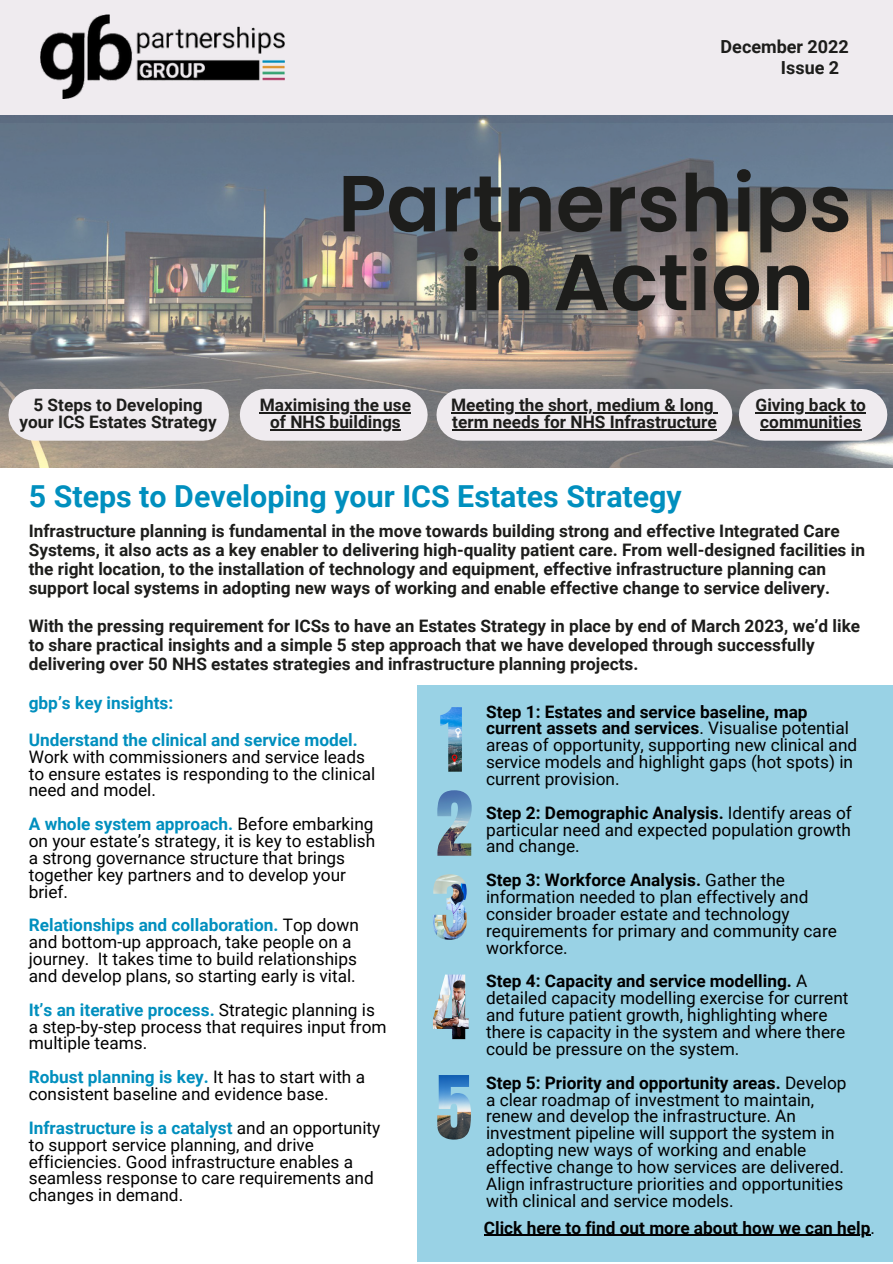
<style>
.page{position:relative;width:893px;height:1264px;background:#fff}
.page>*{position:absolute;margin:0;border:0;box-sizing:border-box;transform-origin:0 0}
.t1{font:600 79.5px/78.8px "Poppins";color:#1d1d1b}
.t2{font:700 30.3px "Roboto";color:#008fbe}
.t3{font:700 18px/21.1px "Roboto";color:#1d1d1b}
.t4{font:17.25px/16.8px "Roboto";color:#000}
.t5{font:700 17.25px/19px "Roboto";color:#1d1d1b}
.t6{font:700 17.25px "Roboto";color:#008fbe}
.t7{font:700 17.25px "Roboto";color:#000}
.s1{font-weight:700}
.s2{font-weight:400}
.s3{font-weight:700;color:#008fbe}
</style>
<div class="page">
<div style="left:0;top:0;width:892px;height:122px;background:#efebef"></div>
<img style="left:0;top:115px;width:892px;height:352px">
<img style="left:41px;top:15px;width:244px;height:83px">
<div style="left:266px;top:389px;width:136px;height:52px;background:#efebef"></div>
<div style="left:462px;top:389px;width:244px;height:51px;background:#efebef"></div>
<div style="left:34px;top:389px;width:169px;height:52px;background:#efebef"></div>
<div style="left:764px;top:389px;width:97px;height:52px;background:#efebef"></div>
<div style="left:417px;top:685px;width:475px;height:577px;background:#99d2e5"></div>
<img style="left:440px;top:707px;width:22px;height:64px">
<img style="left:437px;top:790px;width:34px;height:65px">
<img style="left:433px;top:874px;width:33px;height:65px">
<img style="left:433px;top:974px;width:35px;height:65px">
<img style="left:437px;top:1075px;width:34px;height:64px">
<hr style="left:260px;top:412px;width:151px;height:2px;background:#1d1d1b">
<hr style="left:270px;top:429px;width:131px;height:1px;background:#1d1d1b">
<hr style="left:451px;top:412px;width:262px;height:2px;background:#1d1d1b">
<hr style="left:452px;top:429px;width:264px;height:1px;background:#1d1d1b">
<hr style="left:755px;top:412px;width:110px;height:2px;background:#1d1d1b">
<hr style="left:760px;top:429px;width:101px;height:1px;background:#1d1d1b">
<hr style="left:484px;top:1234px;width:386px;height:1px;background:#000">
<p class="t3" style="left:780px;top:36px;width:69px;text-indent:-60px">December 2022<br>Issue 2</p>
<p class="t5" style="left:19px;top:397px;width:199px;line-height:16.8px;text-align:center">5 Steps to Developing your ICS Estates Strategy</p>
<h1 class="t1" style="left:459px;top:164px;width:394px;text-indent:-122px">Partnerships in Action</h1>
<p class="t5" style="left:260px;top:397px;width:153px;line-height:16.8px;text-align:center">Maximising the use of NHS buildings</p>
<p class="t5" style="left:451px;top:397px;width:267px;line-height:16.8px">Meeting the short, medium &amp; long term needs for NHS Infrastructure</p>
<p class="t5" style="left:755px;top:397px;width:112px;line-height:16.8px">Giving back to communities</p>
<h2 class="t2" style="left:29px;top:479px;width:654px">5 Steps to Developing your ICS Estates Strategy</h2>
<p class="t5" style="left:29px;top:521px;width:837px">Infrastructure planning is fundamental in the move towards building strong and effective Integrated Care Systems, it also acts as a key enabler to delivering high-quality patient care. From well-designed facilities in the right location, to the installation of technology and equipment, effective infrastructure planning can support local systems in adopting new ways of working and enable effective change to service delivery.</p>
<p class="t5" style="left:29px;top:616px;width:832px">With the pressing requirement for ICSs to have an Estates Strategy in place by end of March 2023, we’d like to share practical insights and a simple 5 step approach that we have developed through successfully delivering over 50 NHS estates strategies and infrastructure planning projects.</p>
<p class="t6" style="left:29px;top:692px;width:146px">gbp’s key insights:</p>
<p class="t4" style="left:486px;top:703px;width:372px"><span class="s1">Step 1: Estates and service baseline, map current assets and services</span>. Visualise potential areas of opportunity, supporting new clinical and service models and highlight gaps (hot spots) in current provision.</p>
<p class="t4" style="left:486px;top:804px;width:367px;text-align:justify"><span class="s1">Step 2: Demographic Analysis.</span> Identify areas of particular need and expected population growth and change.</p>
<p class="t4" style="left:486px;top:871px;width:352px"><span class="s1">Step 3: Workforce Analysis.</span> Gather the information needed to plan effectively and consider broader estate and technology requirements for primary and community care workforce.</p>
<p class="t4" style="left:486px;top:973px;width:364px"><span class="s1">Step 4: Capacity and service modelling.</span> A detailed capacity modelling exercise for current and future patient growth, highlighting where there is capacity in the system and where there could be pressure on the system.</p>
<p class="t4" style="left:486px;top:1074px;width:362px"><span class="s1">Step 5: Priority and opportunity areas.</span> Develop a clear roadmap of investment to maintain, renew and develop the infrastructure. An investment pipeline will support the system in adopting new ways of working and enable effective change to how services are delivered.<br>Align infrastructure priorities and opportunities with clinical and service models.</p>
<p class="t7" style="left:484px;top:1217px;width:392px">Click here to find out more about how we can help<span class="s2">.</span></p>
<p class="t6" style="left:29px;top:729px;width:330px">Understand the clinical and service model.</p>
<p class="t4" style="left:29px;top:748px;width:348px">Work with commissioners and service leads to ensure estates is responding to the clinical need and model.</p>
<p class="t4" style="left:29px;top:815px;width:348px"><span class="s3">A whole system approach.</span> Before embarking on your estate’s strategy, it is key to establish a strong governance structure that brings together key partners and to develop your brief.</p>
<p class="t4" style="left:29px;top:917px;width:331px"><span class="s3">Relationships and collaboration.</span> Top down and bottom-up approach, take people on a journey. It takes time to build relationships and develop plans, so starting early is vital.</p>
<p class="t4" style="left:29px;top:1001px;width:359px"><span class="s3">It’s an iterative process.</span> Strategic planning is a step-by-step process that requires input from multiple teams.</p>
<p class="t4" style="left:29px;top:1068px;width:338px"><span class="s3">Robust planning is key.</span> It has to start with a consistent baseline and evidence base.</p>
<p class="t4" style="left:29px;top:1119px;width:353px"><span class="s3">Infrastructure is a catalyst</span> and an opportunity to support service planning, and drive efficiencies. Good infrastructure enables a seamless response to care requirements and changes in demand.</p>
</div>
